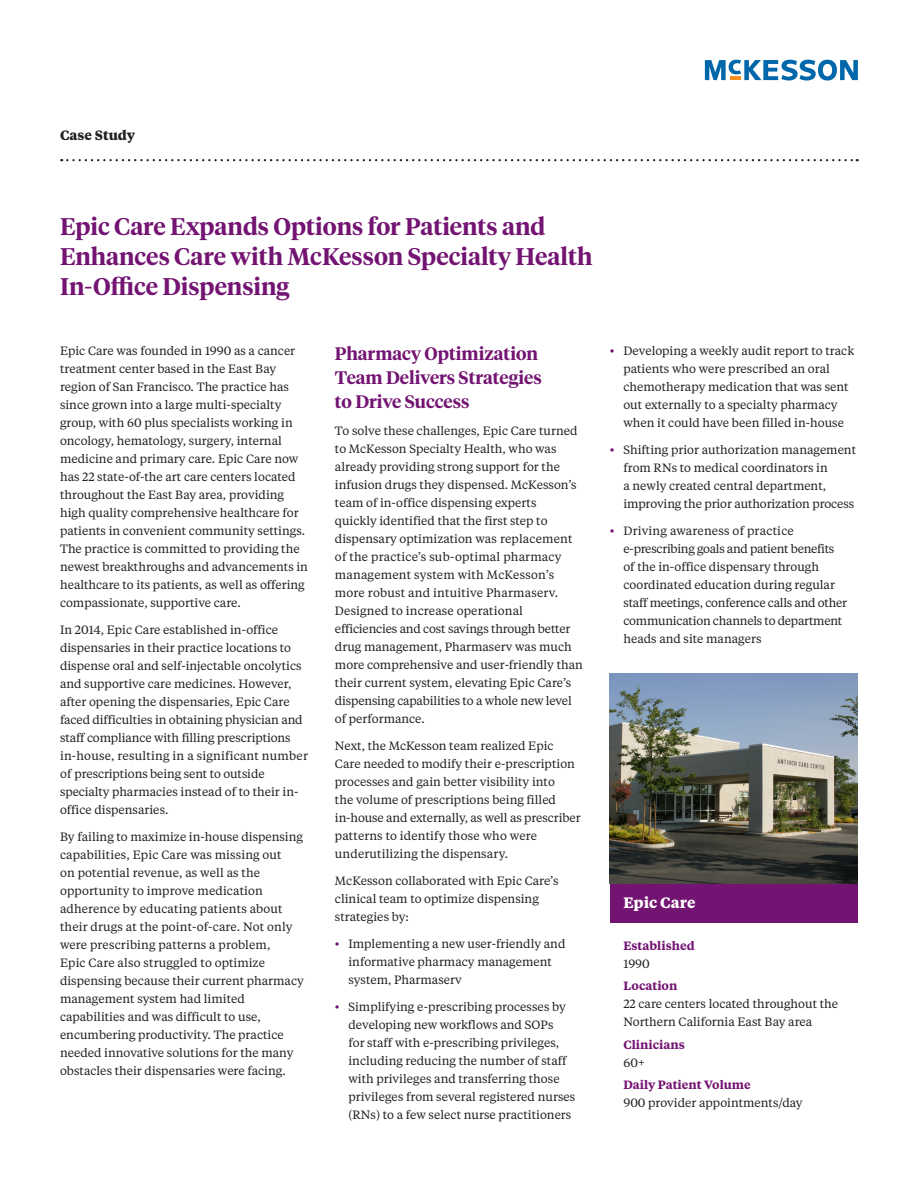
<style>
.page{position:relative;width:918px;height:1188px;background:#fff}
.page>*{position:absolute;margin:0;border:0;box-sizing:border-box;transform-origin:0 0}
.Cover_Headline_Tiemp{font:600 24px "Tiempos Headline";color:#731372}
.Cover_Headline_Tiemp-2{font:600 18px/24px "Tiempos Headline";color:#731372}
.Text_Subhead_Tiempos{font:700 15px "Tiempos Text";color:#fff}
.Target_Customer_Tiem{font:700 13.5px "Tiempos Text";color:#231f20}
.Text_Tiempos_Text_Re{font:12px/18px "Tiempos Text";color:#231f20}
.Text_Tiempos_Text_Re-2{font:600 12px "Tiempos Text";color:#731372}
.s1{font-size:13.5px;color:#731372}
</style>
<div class="page">
<div style="left:610px;top:881px;width:248px;height:41px;background:#731372"></div>
<svg style="left:705px;top:60px;width:153px;height:21px"></svg>
<svg style="left:61px;top:159px;width:797px;height:2px"></svg>
<img style="left:610px;top:674px;width:248px;height:209px">
<p class="Target_Customer_Tiem" style="left:60px;top:126px;width:77px">Case Study</p>
<p class="Cover_Headline_Tiemp" style="left:60px;top:210px;width:487px">Epic Care Expands Options for Patients and</p>
<p class="Cover_Headline_Tiemp" style="left:60px;top:240px;width:534px">Enhances Care with McKesson Specialty Health</p>
<p class="Cover_Headline_Tiemp" style="left:60px;top:270px;width:231px">In-Office Dispensing</p>
<p class="Text_Tiempos_Text_Re" style="left:60px;top:341px;width:249px">Epic Care was founded in 1990 as a cancer treatment center based in the East Bay region of San Francisco. The practice has since grown into a large multi-specialty group, with 60 plus specialists working in oncology, hematology, surgery, internal medicine and primary care. Epic Care now has 22 state-of-the art care centers located throughout the East Bay area, providing high quality comprehensive healthcare for patients in convenient community settings.<br>The practice is committed to providing the newest breakthroughs and advancements in healthcare to its patients, as well as offering compassionate, supportive care.</p>
<p class="Text_Tiempos_Text_Re" style="left:60px;top:620px;width:249px">In 2014, Epic Care established in-office dispensaries in their practice locations to dispense oral and self-injectable oncolytics and supportive care medicines. However, after opening the dispensaries, Epic Care faced difficulties in obtaining physician and staff compliance with filling prescriptions in-house, resulting in a significant number of prescriptions being sent to outside specialty pharmacies instead of to their in&shy;office dispensaries.</p>
<p class="Text_Tiempos_Text_Re" style="left:60px;top:827px;width:245px">By failing to maximize in-house dispensing capabilities, Epic Care was missing out<br>on potential revenue, as well as the opportunity to improve medication adherence by educating patients about their drugs at the point-of-care. Not only were prescribing patterns a problem,<br>Epic Care also struggled to optimize dispensing because their current pharmacy management system had limited capabilities and was difficult to use, encumbering productivity. The practice needed innovative solutions for the many obstacles their dispensaries were facing.</p>
<p class="Cover_Headline_Tiemp-2" style="left:335px;top:341px;width:209px">Pharmacy Optimization<br>Team Delivers Strategies to Drive Success</p>
<p class="Text_Tiempos_Text_Re" style="left:335px;top:421px;width:249px">To solve these challenges, Epic Care turned to McKesson Specialty Health, who was already providing strong support for the infusion drugs they dispensed. McKesson’s team of in-office dispensing experts<br>quickly identified that the first step to dispensary optimization was replacement of the practice’s sub-optimal pharmacy management system with McKesson’s more robust and intuitive Pharmaserv.<br>Designed to increase operational efficiencies and cost savings through better drug management, Pharmaserv was much more comprehensive and user-friendly than their current system, elevating Epic Care’s dispensing capabilities to a whole new level of performance.</p>
<p class="Text_Tiempos_Text_Re" style="left:335px;top:736px;width:247px">Next, the McKesson team realized Epic Care needed to modify their e-prescription processes and gain better visibility into<br>the volume of prescriptions being filled in-house and externally, as well as prescriber patterns to identify those who were underutilizing the dispensary.</p>
<p class="Text_Tiempos_Text_Re" style="left:335px;top:871px;width:225px">McKesson collaborated with Epic Care’s clinical team to optimize dispensing strategies by:</p>
<p class="Text_Tiempos_Text_Re" style="left:348px;top:934px;width:218px;text-indent:-14px"><span class="s1">•</span> Implementing a new user-friendly and informative pharmacy management system, Pharmaserv</p>
<p class="Text_Tiempos_Text_Re" style="left:348px;top:997px;width:228px;text-indent:-14px"><span class="s1">•</span> Simplifying e-prescribing processes by developing new workflows and SOPs<br>for staff with e-prescribing privileges, including reducing the number of staff with privileges and transferring those privileges from several registered nurses (RNs) to a few select nurse practitioners</p>
<p class="Text_Tiempos_Text_Re" style="left:623px;top:341px;width:232px;text-indent:-14px"><span class="s1">•</span> Developing a weekly audit report to track patients who were prescribed an oral chemotherapy medication that was sent out externally to a specialty pharmacy when it could have been filled in-house</p>
<p class="Text_Tiempos_Text_Re" style="left:623px;top:440px;width:234px;text-indent:-14px"><span class="s1">•</span> Shifting prior authorization management from RNs to medical coordinators in<br>a newly created central department, improving the prior authorization process</p>
<p class="Text_Tiempos_Text_Re" style="left:623px;top:521px;width:225px;text-indent:-14px"><span class="s1">•</span> Driving awareness of practice e-prescribing goals and patient benefits of the in-office dispensary through coordinated education during regular staff meetings, conference calls and other communication channels to department heads and site managers</p>
<p class="Text_Subhead_Tiempos" style="left:623px;top:892px;width:74px">Epic Care</p>
<p class="Text_Tiempos_Text_Re-2" style="left:623px;top:937px;width:73px">Established</p>
<p class="Text_Tiempos_Text_Re" style="left:623px;top:954px;width:28px">1990</p>
<p class="Text_Tiempos_Text_Re-2" style="left:623px;top:978px;width:56px">Location</p>
<p class="Text_Tiempos_Text_Re" style="left:623px;top:995px;width:216px">22 care centers located throughout the<br>Northern California East Bay area</p>
<p class="Text_Tiempos_Text_Re-2" style="left:623px;top:1036px;width:63px">Clinicians</p>
<p class="Text_Tiempos_Text_Re" style="left:623px;top:1053px;width:23px">60+</p>
<p class="Text_Tiempos_Text_Re-2" style="left:623px;top:1077px;width:129px">Daily Patient Volume</p>
<p class="Text_Tiempos_Text_Re" style="left:623px;top:1094px;width:181px">900 provider appointments/day</p>
</div>
